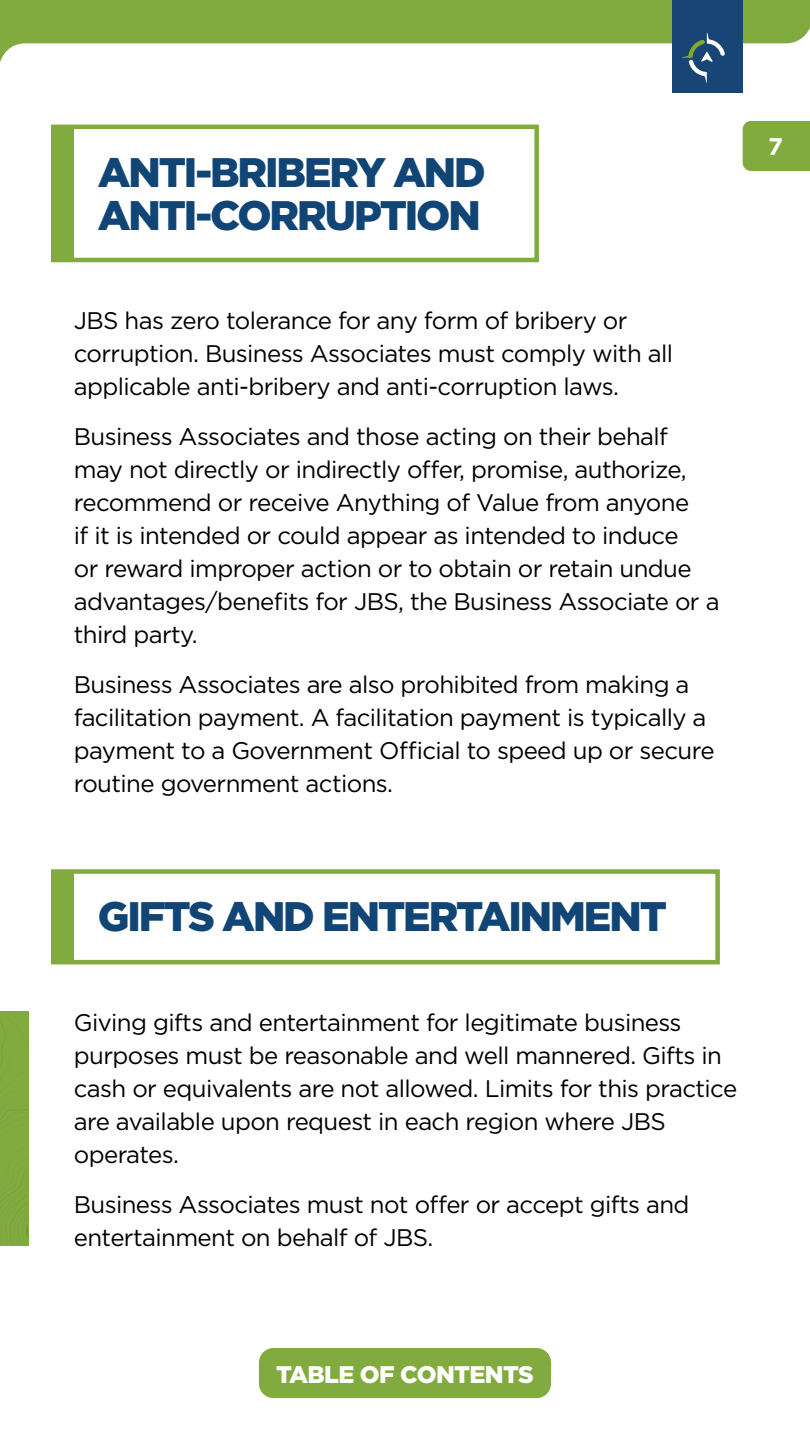
<style>
.page{position:relative;width:810px;height:1440px;background:#fff}
.page>*{position:absolute;margin:0;border:0;box-sizing:border-box;transform-origin:0 0}
.t1{font:900 41.25px/43.5px "Gotham";letter-spacing:-.05em;color:#104576}
.t2{font:24px/33px "Gotham";letter-spacing:-.025em;color:#000}
.t3{font:900 24px "Gotham";letter-spacing:-.025em;color:#fff}
.t4{font:700 24px "Gotham";color:#fff}
</style>
<div class="page">
<svg style="left:0;top:0;width:810px;height:121px"></svg>
<div style="left:743px;top:121px;width:67px;height:50px;background:#81ab3e"></div>
<div style="left:672px;top:0;width:71px;height:93px;background:#164576"></div>
<svg style="left:682px;top:33px;width:43px;height:50px"></svg>
<div style="left:0;top:1012px;width:29px;height:234px;background:#81ab3e"></div>
<div style="left:52px;top:127px;width:22px;height:135px;background:#81ab3e"></div>
<div style="left:52px;top:872px;width:22px;height:92px;background:#81ab3e"></div>
<div style="left:51px;top:125px;width:488px;height:137px;border:4px solid #81ab3e"></div>
<div style="left:51px;top:869px;width:669px;height:95px;border:4px solid #81ab3e"></div>
<div style="left:259px;top:1348px;width:292px;height:50px;background:#81ab3e;border-radius:15px"></div>
<h1 class="t1" style="left:98px;top:150px;width:390px">ANTI-BRIBERY AND<br>ANTI-CORRUPTION</h1>
<p class="t2" style="left:74px;top:303px;width:601px">JBS has zero tolerance for any form of bribery or corruption. Business Associates must comply with all applicable anti-bribery and anti-corruption laws.</p>
<p class="t2" style="left:74px;top:419px;width:647px">Business Associates and those acting on their behalf may not directly or indirectly offer, promise, authorize, recommend or receive Anything of Value from anyone<br>if it is intended or could appear as intended to induce<br>or reward improper action or to obtain or retain undue advantages/benefits for JBS, the Business Associate or a third party.</p>
<p class="t2" style="left:74px;top:667px;width:642px">Business Associates are also prohibited from making a facilitation payment. A facilitation payment is typically a payment to a Government Official to speed up or secure routine government actions.</p>
<p class="t4" style="left:768px;top:130px;width:16px">7</p>
<h1 class="t1" style="left:98px;top:894px;width:571px">GIFTS AND ENTERTAINMENT</h1>
<p class="t2" style="left:74px;top:1005px;width:665px">Giving gifts and entertainment for legitimate business purposes must be reasonable and well mannered. Gifts in cash or equivalents are not allowed. Limits for this practice are available upon request in each region where JBS operates.</p>
<p class="t2" style="left:74px;top:1187px;width:617px">Business Associates must not offer or accept gifts and entertainment on behalf of JBS.</p>
<p class="t3" style="left:276px;top:1358px;width:259px">TABLE OF CONTENTS</p>
</div>
